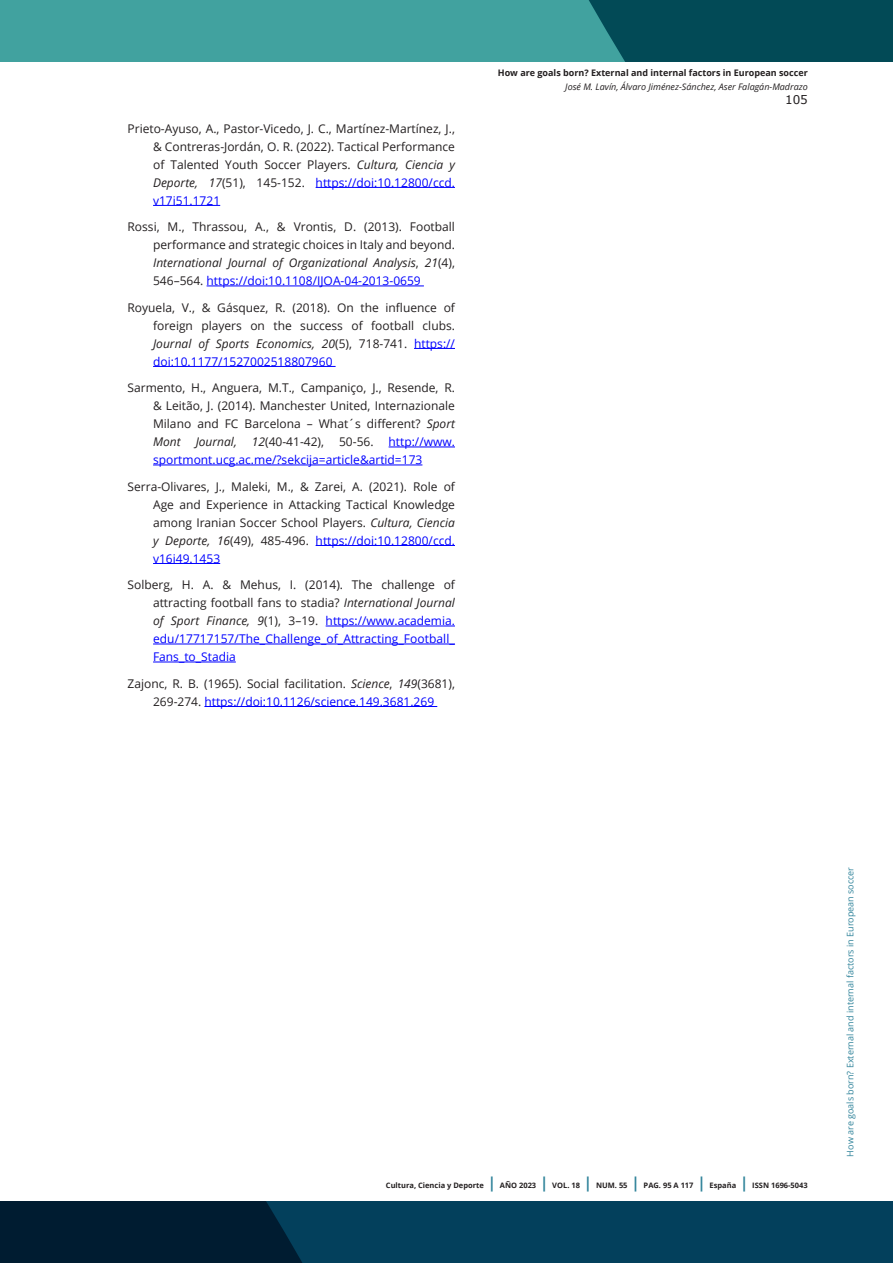
<style>
.page{position:relative;width:893px;height:1263px;background:#fff}
.page>*{position:absolute;margin:0;border:0;box-sizing:border-box;transform-origin:0 0}
.bibliografia{font:12px/18px "Open Sans";color:#231f20;text-align:justify}
.bibliografia-2{font:12px/18px "Open Sans";color:#00f}
.bibliografia-3{font:italic 12px "Open Sans";color:#231f20}
.t1{font:12px "Verdana";color:#231f20}
.t2{font:9px "Open Sans";color:#31849b}
.t3{font:700 9px "Open Sans";color:#231f20}
.t4{font:italic 9px "Open Sans";color:#231f20}
.t5{font:700 7.5px "Open Sans";color:#231f20}
.s1{font-style:italic}
.s2{color:#00f}
.s3{font-style:italic;color:#231f20}
.s4{color:#231f20}
.s5{font-size:15px;color:#31849b}
</style>
<div class="page">
<svg style="left:0;top:1201px;width:893px;height:62px;background:#02344e"></svg>
<div style="left:0;top:0;width:893px;height:62px;background:#41a29f"></div>
<div style="left:589px;top:0;width:304px;height:62px;background:#024a56"></div>
<hr style="left:316px;top:187px;width:139px;height:1px;background:#00f">
<hr style="left:153px;top:205px;width:67px;height:1px;background:#00f">
<hr style="left:207px;top:286px;width:217px;height:1px;background:#00f">
<hr style="left:414px;top:348px;width:41px;height:1px;background:#00f">
<hr style="left:153px;top:366px;width:183px;height:1px;background:#00f">
<hr style="left:389px;top:447px;width:66px;height:1px;background:#00f">
<hr style="left:153px;top:465px;width:269px;height:1px;background:#00f">
<hr style="left:316px;top:545px;width:139px;height:1px;background:#00f">
<hr style="left:153px;top:563px;width:67px;height:1px;background:#00f">
<hr style="left:326px;top:626px;width:129px;height:1px;background:#00f">
<hr style="left:153px;top:644px;width:302px;height:1px;background:#00f">
<hr style="left:153px;top:662px;width:83px;height:1px;background:#00f">
<hr style="left:204px;top:706px;width:233px;height:1px;background:#00f">
<p class="bibliografia" style="left:153px;top:119px;width:303px;text-indent:-26px">Prieto-Ayuso, A., Pastor-Vicedo, J. C., Martínez-Martínez, J., &amp; Contreras-Jordán, O. R. (2022). Tactical Performance of Talented Youth Soccer Players. <span class="s1">Cultura, Ciencia y Deporte, 17</span>(51), 145-152. <span class="s2">https://doi:10.12800/ccd. v17i51.1721</span></p>
<p class="bibliografia" style="left:153px;top:217px;width:303px;text-indent:-26px">Rossi, M., Thrassou, A., &amp; Vrontis, D. (2013). Football performance and strategic choices in Italy and beyond.<br><span class="s1">International Journal of Organizational Analysis</span>, <span class="s1">21</span>(4), 546–564. <span class="s2">https://doi:10.1108/IJOA-04-2013-0659</span></p>
<p class="bibliografia" style="left:153px;top:298px;width:303px;text-indent:-26px">Royuela, V., &amp; Gásquez, R. (2018). On the influence of foreign players on the success of football clubs.<br><span class="s1">Journal of Sports Economics, 20</span>(5), 718-741. <span class="s2">https:// doi:10.1177/1527002518807960</span></p>
<p class="bibliografia" style="left:153px;top:378px;width:303px;text-indent:-26px">Sarmento, H., Anguera, M.T., Campaniço, J., Resende, R. &amp; Leitão, J. (2014). Manchester United, Internazionale Milano and FC Barcelona – What´s different? <span class="s1">Sport Mont</span></p>
<p class="bibliografia-2" style="left:153px;top:432px;width:303px;text-indent:99px"><span class="s3">12</span><span class="s4">(40-41-42), 50-56.</span> http://www. sportmont.ucg.ac.me/?sekcija=article&amp;artid=173</p>
<p class="bibliografia" style="left:153px;top:477px;width:303px;text-indent:-26px">Serra-Olivares, J., Maleki, M., &amp; Zarei, A. (2021). Role of Age and Experience in Attacking Tactical Knowledge among Iranian Soccer School Players. <span class="s1">Cultura, Ciencia y Deporte, 16</span>(49), 485-496. <span class="s2">https://doi:10.12800/ccd. v16i49.1453</span></p>
<p class="bibliografia-2" style="left:153px;top:575px;width:303px;text-align:justify;text-indent:-26px"><span class="s4">Solberg, H. A. &amp; Mehus, I. (2014). The challenge of attracting football fans to stadia?</span> <span class="s3">International Journal of Sport Finance, 9</span><span class="s4">(1), 3–19.</span> https://www.academia. edu/17717157/The_Challenge_of_Attracting_Football_ Fans_to_Stadia</p>
<p class="bibliografia" style="left:128px;top:674px;width:329px;text-align:center">Zajonc, R. B. (1965). Social facilitation. <span class="s1">Science</span>, <span class="s1">149</span>(3681),<br>269-274. <span class="s2">https://doi:10.1126/science.149.3681.269</span></p>
<p class="bibliografia-3" style="left:196px;top:433px;width:43px">Journal,</p>
<p class="t3" style="left:498px;top:67px;width:311px">How are goals born? External and internal factors in European soccer</p>
<p class="t4" style="left:565px;top:81px;width:244px">José M. Lavín, Álvaro Jiménez-Sánchez, Aser Falagán-Madrazo</p>
<p class="t1" style="left:785px;top:91px;width:24px">105</p>
<p class="t5" style="left:386px;top:1180px;width:423px">Cultura, Ciencia y Deporte <span class="s5">|</span> AÑO 2023 <span class="s5">|</span> VOL. 18 <span class="s5">|</span> NUM. 55 <span class="s5">|</span> PAG. 95 A 117 <span class="s5">|</span> España <span class="s5">|</span> ISSN 1696-5043</p>
<p class="t2" style="left:844px;top:1156px;width:291px;rotate:-90deg">How are goals born? External and internal factors in European soccer</p>
</div>
